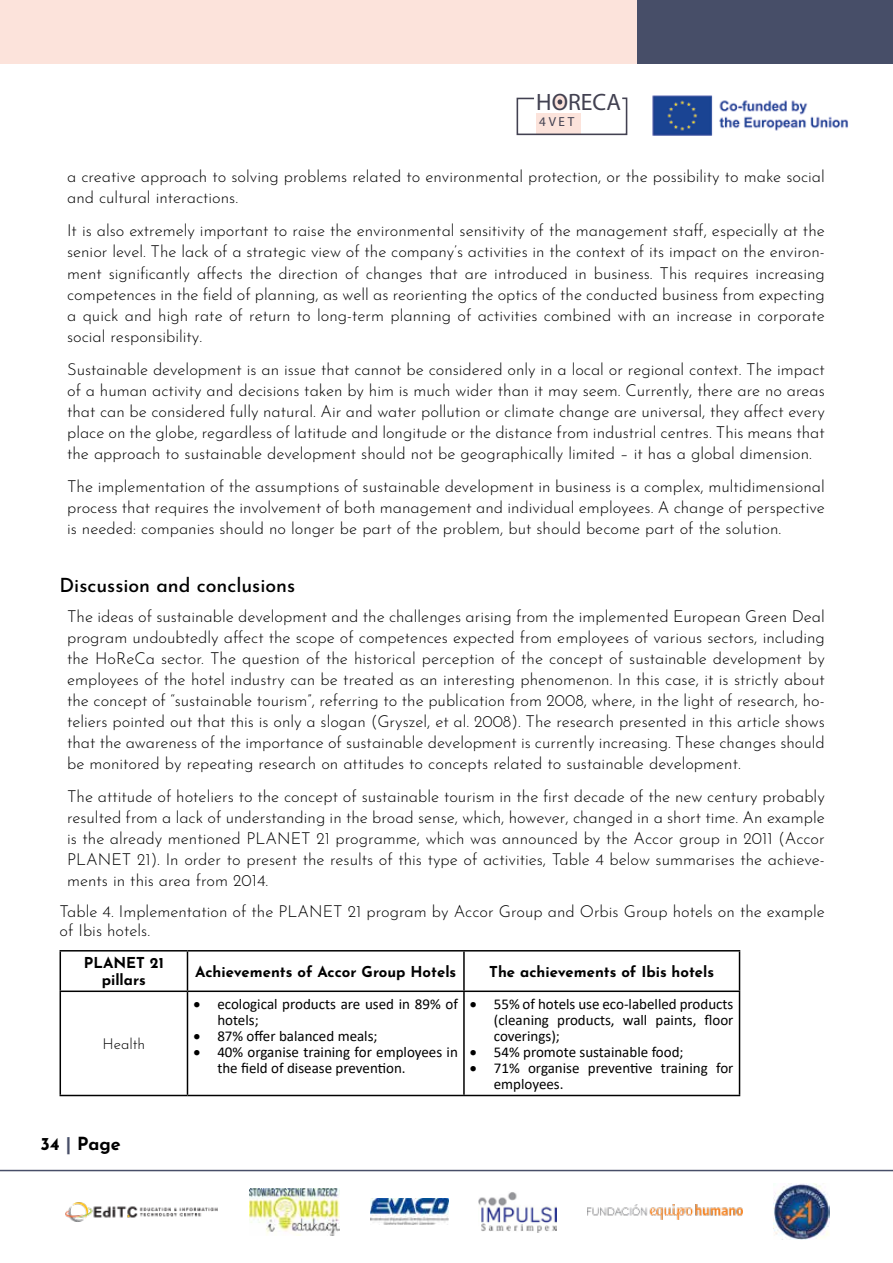
<style>
.page{position:relative;width:893px;height:1263px;background:#fff}
.page>*{position:absolute;margin:0;border:0;box-sizing:border-box;transform-origin:0 0}
.t1{font:600 23.7px "Josefin Sans";color:#424151}
.t2{font:500 19.5px "Josefin Sans";color:#000}
.t3{font:700 18px "Josefin Sans";color:#000}
.t4{font:300 16.5px/21px "Josefin Sans";color:#000;text-align:justify}
.t5{font:15px/16.2px "Calibri";color:#000}
.t6{font:700 15px/17.2px "Josefin Sans";color:#000;text-align:center}
.t7{font:300 15px "Josefin Sans";color:#000}
.t8{font:300 13.2px "Josefin Sans";color:#424151}
.s1{color:#474e68}
</style>
<div class="page">
<div style="left:0;top:0;width:893px;height:64px;background:#fce3db"></div>
<div style="left:638px;top:0;width:255px;height:64px;background:#474e68"></div>
<div style="left:553px;top:95px;width:14px;height:14px;background:#fce3db;border-radius:50%"></div>
<svg style="left:516px;top:97px;width:112px;height:39px"></svg>
<img style="left:652px;top:95px;width:196px;height:41px">
<img style="left:65px;top:1202px;width:153px;height:20px">
<img style="left:587px;top:1204px;width:155px;height:15px">
<img style="left:479px;top:1192px;width:77px;height:40px">
<img style="left:370px;top:1199px;width:78px;height:26px">
<img style="left:250px;top:1188px;width:90px;height:47px">
<img style="left:773px;top:1184px;width:56px;height:56px">
<hr style="left:0;top:1170px;width:893px;height:1px;background:#474e68">
<hr style="left:60px;top:950px;width:127px;height:1px;background:#000">
<hr style="left:60px;top:951px;width:1px;height:39px;background:#000">
<hr style="left:187px;top:950px;width:277px;height:1px;background:#000">
<hr style="left:187px;top:951px;width:1px;height:39px;background:#000">
<hr style="left:464px;top:950px;width:276px;height:1px;background:#000">
<hr style="left:463px;top:951px;width:2px;height:39px;background:#000">
<hr style="left:739px;top:951px;width:1px;height:39px;background:#000">
<hr style="left:60px;top:990px;width:127px;height:2px;background:#000">
<hr style="left:60px;top:992px;width:1px;height:103px;background:#000">
<hr style="left:187px;top:990px;width:277px;height:2px;background:#000">
<hr style="left:187px;top:992px;width:1px;height:103px;background:#000">
<hr style="left:464px;top:990px;width:276px;height:2px;background:#000">
<hr style="left:463px;top:992px;width:2px;height:103px;background:#000">
<hr style="left:739px;top:992px;width:1px;height:103px;background:#000">
<hr style="left:60px;top:1095px;width:127px;height:1px;background:#000">
<hr style="left:187px;top:1095px;width:277px;height:1px;background:#000">
<hr style="left:464px;top:1095px;width:276px;height:1px;background:#000">
<h1 class="t1" style="left:536px;top:87px;width:86px">HORECA</h1>
<p class="t8" style="left:539px;top:113px;width:37px">4VET</p>
<p class="t4" style="left:67px;top:165px;width:759px">a creative approach to solving problems related to environmental protection, or the possibility to make social and cultural interactions.</p>
<p class="t4" style="left:67px;top:219px;width:759px">It is also extremely important to raise the environmental sensitivity of the management staff, especially at the senior level. The lack of a strategic view of the company’s activities in the context of its impact on the environ&shy;ment significantly affects the direction of changes that are introduced in business. This requires increasing competences in the field of planning, as well as reorienting the optics of the conducted business from expecting a quick and high rate of return to long-term planning of activities combined with an increase in corporate social responsibility.</p>
<p class="t4" style="left:67px;top:357px;width:759px">Sustainable development is an issue that cannot be considered only in a local or regional context. The impact of a human activity and decisions taken by him is much wider than it may seem. Currently, there are no areas that can be considered fully natural. Air and water pollution or climate change are universal, they affect every place on the globe, regardless of latitude and longitude or the distance from industrial centres. This means that the approach to sustainable development should not be geographically limited – it has a global dimension.</p>
<p class="t4" style="left:67px;top:474px;width:759px">The implementation of the assumptions of sustainable development in business is a complex, multidimensional process that requires the involvement of both management and individual employees. A change of perspective is needed: companies should no longer be part of the problem, but should become part of the solution.</p>
<p class="t2" style="left:60px;top:571px;width:237px">Discussion and conclusions</p>
<p class="t4" style="left:67px;top:604px;width:759px">The ideas of sustainable development and the challenges arising from the implemented European Green Deal program undoubtedly affect the scope of competences expected from employees of various sectors, including the HoReCa sector. The question of the historical perception of the concept of sustainable development by employees of the hotel industry can be treated as an interesting phenomenon. In this case, it is strictly about the concept of “sustainable tourism”, referring to the publication from 2008, where, in the light of research, ho&shy;teliers pointed out that this is only a slogan (Gryszel, et al. 2008). The research presented in this article shows that the awareness of the importance of sustainable development is currently increasing. These changes should be monitored by repeating research on attitudes to concepts related to sustainable development.</p>
<p class="t4" style="left:67px;top:784px;width:759px">The attitude of hoteliers to the concept of sustainable tourism in the first decade of the new century probably resulted from a lack of understanding in the broad sense, which, however, changed in a short time. An example is the already mentioned PLANET 21 programme, which was announced by the Accor group in 2011 (Accor PLANET 21). In order to present the results of this type of activities, Table 4 below summarises the achieve&shy;ments in this area from 2014.</p>
<p class="t4" style="left:60px;top:900px;width:767px;line-height:18.9px">Table 4. Implementation of the PLANET 21 program by Accor Group and Orbis Group hotels on the example of Ibis hotels.</p>
<p class="t6" style="left:84px;top:953px;width:81px">PLANET 21 pillars</p>
<p class="t6" style="left:195px;top:961px;width:263px">Achievements of Accor Group Hotels</p>
<p class="t6" style="left:489px;top:961px;width:226px">The achievements of Ibis hotels</p>
<p class="t7" style="left:102px;top:1032px;width:44px">Health</p>
<p class="t3" style="left:40px;top:1130px;width:82px">34 <span class="s1">|</span> Page</p>
<p class="t5" style="left:217px;top:995px;width:242px;text-indent:-24px">• ecological products are used in 89% of hotels;</p>
<p class="t5" style="left:193px;top:1027px;width:186px">• 87% offer balanced meals;</p>
<p class="t5" style="left:217px;top:1044px;width:242px;text-indent:-24px">• 40% organise training for employees in the field of disease prevention.</p>
<p class="t5" style="left:494px;top:995px;width:241px;text-align:justify;text-indent:-24px">• 55% of hotels use eco-labelled products (cleaning products, wall paints, floor coverings);</p>
<p class="t5" style="left:470px;top:1044px;width:215px">• 54% promote sustainable food;</p>
<p class="t5" style="left:494px;top:1060px;width:241px;text-indent:-24px">• 71% organise preventive training for employees.</p>
</div>
